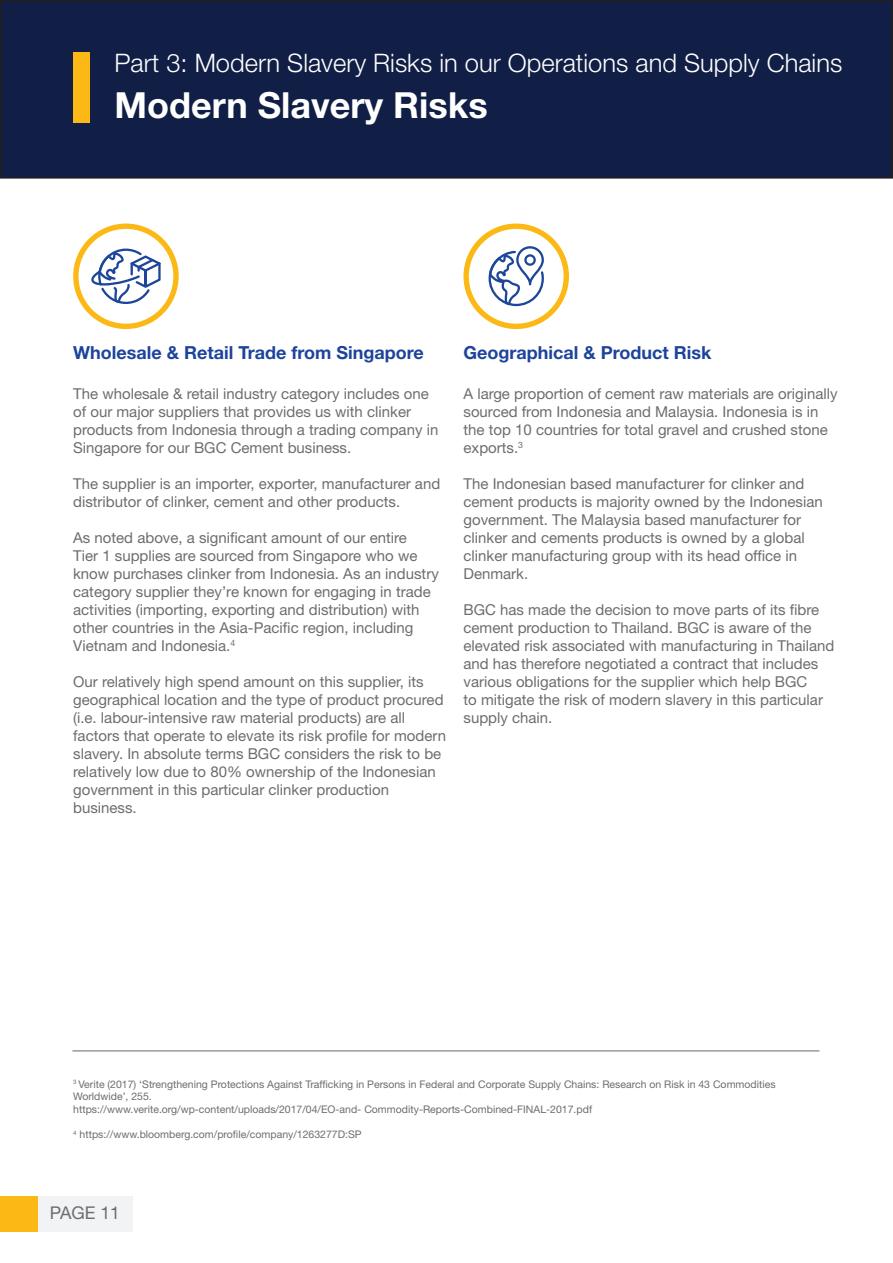
<style>
.page{position:relative;width:893px;height:1263px;background:#fff}
.page>*{position:absolute;margin:0;border:0;box-sizing:border-box;transform-origin:0 0}
.t1{font:700 36px "Helvetica Neue LT Std";color:#fff}
.t2{font:300 25.5px "Helvetica Neue LT Std";color:#fff}
.t3{font:700 18px "Helvetica Neue LT Std";color:#1d449b}
.t4{font:17.55px "Helvetica Neue LT Std";color:#6c6d70}
.t5{font:15px/18px "Helvetica Neue LT Std";color:#6c6d70}
.t6{font:10.5px/12.6px "Helvetica Neue LT Std";color:#6c6d70}
</style>
<div class="page">
<div style="left:37px;top:1196px;width:96px;height:36px;background:#f2f3f4"></div>
<div style="left:0;top:1196px;width:37px;height:36px;background:#fcb814"></div>
<div style="left:73px;top:224px;width:106px;height:105px;border:5px solid #fcb814;border-radius:50%"></div>
<svg style="left:466px;top:226px;width:100px;height:100px"></svg>
<div style="left:463px;top:224px;width:106px;height:105px;border:5px solid #fcb814;border-radius:50%"></div>
<div style="left:1px;top:1px;width:891px;height:177px;background:#111f46"></div>
<div style="left:0;top:0;width:893px;height:179px;border:2px solid #231f20"></div>
<div style="left:74px;top:52px;width:16px;height:70px;background:#fcb814"></div>
<svg style="left:91px;top:249px;width:70px;height:55px"></svg>
<svg style="left:489px;top:246px;width:55px;height:60px"></svg>
<hr style="left:73px;top:1050px;width:746px;height:1px;background:#6c6d70">
<p class="t2" style="left:114px;top:47px;width:729px">Part 3: Modern Slavery Risks in our Operations and Supply Chains</p>
<p class="t1" style="left:115px;top:83px;width:375px">Modern Slavery Risks</p>
<p class="t3" style="left:73px;top:341px;width:352px">Wholesale &amp; Retail Trade from Singapore</p>
<p class="t5" style="left:73px;top:384px;width:367px">The wholesale &amp; retail industry category includes one of our major suppliers that provides us with clinker products from Indonesia through a trading company in Singapore for our BGC Cement business.</p>
<p class="t5" style="left:73px;top:474px;width:369px">The supplier is an importer, exporter, manufacturer and distributor of clinker, cement and other products.</p>
<p class="t5" style="left:73px;top:528px;width:367px">As noted above, a significant amount of our entire<br>Tier 1 supplies are sourced from Singapore who we know purchases clinker from Indonesia. As an industry category supplier they’re known for engaging in trade activities (importing, exporting and distribution) with other countries in the Asia-Pacific region, including Vietnam and Indonesia.<sup>4</sup></p>
<p class="t5" style="left:73px;top:672px;width:374px">Our relatively high spend amount on this supplier, its geographical location and the type of product procured (i.e. labour-intensive raw material products) are all factors that operate to elevate its risk profile for modern slavery. In absolute terms BGC considers the risk to be relatively low due to 80% ownership of the Indonesian government in this particular clinker production business.</p>
<p class="t3" style="left:463px;top:341px;width:249px">Geographical &amp; Product Risk</p>
<p class="t5" style="left:463px;top:384px;width:376px">A large proportion of cement raw materials are originally sourced from Indonesia and Malaysia. Indonesia is in the top 10 countries for total gravel and crushed stone exports.<sup>3</sup></p>
<p class="t5" style="left:463px;top:474px;width:361px">The Indonesian based manufacturer for clinker and cement products is majority owned by the Indonesian government. The Malaysia based manufacturer for clinker and cements products is owned by a global clinker manufacturing group with its head office in Denmark.</p>
<p class="t5" style="left:463px;top:600px;width:372px">BGC has made the decision to move parts of its fibre cement production to Thailand. BGC is aware of the elevated risk associated with manufacturing in Thailand and has therefore negotiated a contract that includes various obligations for the supplier which help BGC<br>to mitigate the risk of modern slavery in this particular supply chain.</p>
<p class="t6" style="left:73px;top:1078px;width:704px"><sup>3</sup> Verite (2017) ‘Strengthening Protections Against Trafficking in Persons in Federal and Corporate Supply Chains: Research on Risk in 43 Commodities<br>Worldwide’, 255.</p>
<p class="t6" style="left:73px;top:1103px;width:520px">https://www.verite.org/wp-content/uploads/2017/04/EO-and- Commodity-Reports-Combined-FINAL-2017.pdf</p>
<p class="t6" style="left:73px;top:1128px;width:290px"><sup>4</sup> https://www.bloomberg.com/profile/company/1263277D:SP</p>
<p class="t4" style="left:50px;top:1203px;width:72px">PAGE 11</p>
</div>
